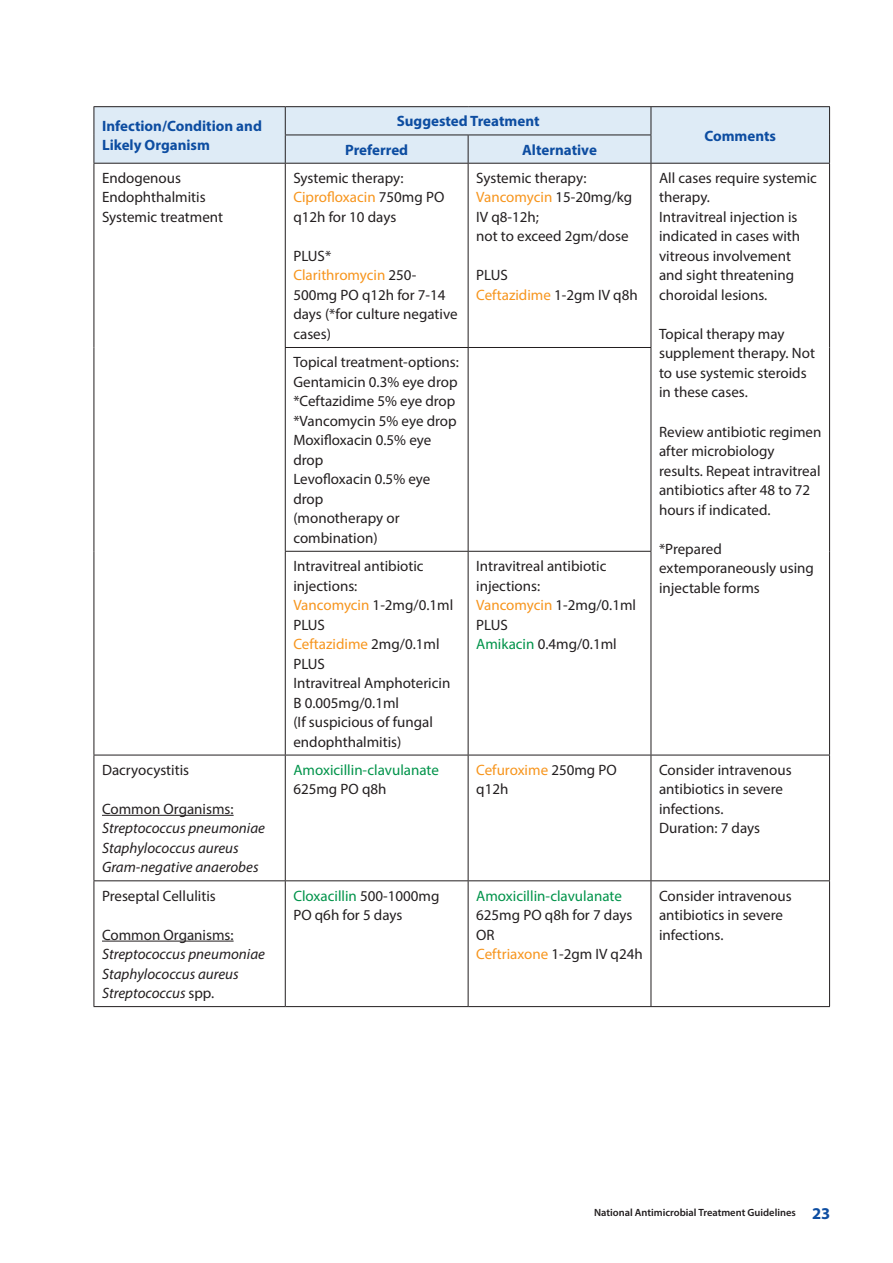
<style>
.page{position:relative;width:893px;height:1263px;background:#fff}
.page>*{position:absolute;margin:0;border:0;box-sizing:border-box;transform-origin:0 0}
.t1{font:15px/19.5px "Myriad Pro";color:#231f20}
.t2{font:italic 15px/19.5px "Myriad Pro";color:#231f20}
.t3{font:700 15px/19.5px "Myriad Pro";color:#0d4da1}
.t4{font:15px "Myriad Pro";color:#00934a}
.t5{font:600 10.5px "Myriad Pro";color:#231f20}
.s1{color:#f7951d}
.s2{color:#00934a}
.s3{font-style:normal}
.s4{font-weight:700;font-size:16.5px;color:#0d4da1}
</style>
<div class="page">
<hr style="left:94px;top:106px;width:191px;height:1px;background:#231f20">
<hr style="left:285px;top:106px;width:183px;height:1px;background:#231f20">
<hr style="left:468px;top:106px;width:183px;height:1px;background:#231f20">
<hr style="left:651px;top:106px;width:179px;height:1px;background:#231f20">
<hr style="left:94px;top:163px;width:191px;height:1px;background:#231f20">
<hr style="left:285px;top:163px;width:183px;height:1px;background:#231f20">
<hr style="left:468px;top:163px;width:183px;height:1px;background:#231f20">
<hr style="left:651px;top:163px;width:179px;height:1px;background:#231f20">
<hr style="left:285px;top:347px;width:183px;height:1px;background:#231f20">
<hr style="left:468px;top:347px;width:183px;height:1px;background:#231f20">
<hr style="left:285px;top:551px;width:183px;height:1px;background:#231f20">
<hr style="left:468px;top:551px;width:183px;height:1px;background:#231f20">
<hr style="left:94px;top:755px;width:191px;height:1px;background:#231f20">
<hr style="left:285px;top:755px;width:183px;height:1px;background:#231f20">
<hr style="left:468px;top:755px;width:183px;height:1px;background:#231f20">
<hr style="left:651px;top:755px;width:179px;height:1px;background:#231f20">
<hr style="left:94px;top:880px;width:191px;height:1px;background:#231f20">
<hr style="left:285px;top:880px;width:183px;height:1px;background:#231f20">
<hr style="left:468px;top:880px;width:183px;height:1px;background:#231f20">
<hr style="left:651px;top:880px;width:179px;height:1px;background:#231f20">
<hr style="left:94px;top:1006px;width:191px;height:1px;background:#231f20">
<hr style="left:285px;top:1006px;width:183px;height:1px;background:#231f20">
<hr style="left:468px;top:1006px;width:183px;height:1px;background:#231f20">
<hr style="left:651px;top:1006px;width:179px;height:1px;background:#231f20">
<hr style="left:94px;top:164px;width:1px;height:183px;background:#231f20">
<hr style="left:94px;top:347px;width:1px;height:204px;background:#231f20">
<hr style="left:94px;top:551px;width:1px;height:204px;background:#231f20">
<hr style="left:94px;top:755px;width:1px;height:125px;background:#231f20">
<hr style="left:94px;top:881px;width:1px;height:125px;background:#231f20">
<div style="left:94px;top:107px;width:736px;height:56px;background:#deebf6"></div>
<hr style="left:285px;top:164px;width:1px;height:183px;background:#231f20">
<hr style="left:468px;top:164px;width:1px;height:183px;background:#231f20">
<hr style="left:651px;top:164px;width:1px;height:183px;background:#231f20">
<hr style="left:829px;top:164px;width:1px;height:183px;background:#231f20">
<hr style="left:285px;top:348px;width:1px;height:203px;background:#231f20">
<hr style="left:468px;top:348px;width:1px;height:203px;background:#231f20">
<hr style="left:651px;top:348px;width:1px;height:203px;background:#231f20">
<hr style="left:829px;top:347px;width:1px;height:204px;background:#231f20">
<hr style="left:285px;top:552px;width:1px;height:203px;background:#231f20">
<hr style="left:468px;top:552px;width:1px;height:203px;background:#231f20">
<hr style="left:651px;top:552px;width:1px;height:203px;background:#231f20">
<hr style="left:829px;top:551px;width:1px;height:204px;background:#231f20">
<hr style="left:285px;top:755px;width:1px;height:125px;background:#231f20">
<hr style="left:468px;top:755px;width:1px;height:125px;background:#231f20">
<hr style="left:651px;top:755px;width:1px;height:125px;background:#231f20">
<hr style="left:829px;top:755px;width:1px;height:125px;background:#231f20">
<hr style="left:285px;top:881px;width:1px;height:125px;background:#231f20">
<hr style="left:468px;top:881px;width:1px;height:125px;background:#231f20">
<hr style="left:651px;top:881px;width:1px;height:125px;background:#231f20">
<hr style="left:829px;top:881px;width:1px;height:125px;background:#231f20">
<hr style="left:102px;top:815px;width:132px;height:1px;background:#231f20">
<hr style="left:102px;top:941px;width:132px;height:1px;background:#231f20">
<p class="t3" style="left:102px;top:116px;width:161px">Infection/Condition and<br>Likely Organism</p>
<p class="t3" style="left:397px;top:111px;width:144px">Suggested Treatment</p>
<p class="t3" style="left:345px;top:139px;width:65px">Preferred</p>
<p class="t3" style="left:522px;top:139px;width:76px">Alternative</p>
<p class="t1" style="left:102px;top:168px;width:123px">Endogenous<br>Endophthalmitis<br>Systemic treatment</p>
<p class="t1" style="left:293px;top:168px;width:152px">Systemic therapy:<br><span class="s1">Ciprofloxacin</span> 750mg PO q12h for 10 days</p>
<p class="t1" style="left:293px;top:246px;width:166px">PLUS*<br><span class="s1">Clarithromycin</span> 250-<br>500mg PO q12h for 7-14 days (*for culture negative cases)</p>
<p class="t1" style="left:476px;top:168px;width:158px">Systemic therapy:<br><span class="s1">Vancomycin</span> 15-20mg/kg<br>IV q8-12h;<br>not to exceed 2gm/dose</p>
<p class="t1" style="left:476px;top:265px;width:163px">PLUS<br><span class="s1">Ceftazidime</span> 1-2gm IV q8h</p>
<p class="t1" style="left:293px;top:352px;width:167px">Topical treatment-options:<br>Gentamicin 0.3% eye drop *Ceftazidime 5% eye drop *Vancomycin 5% eye drop<br>Moxifloxacin 0.5% eye drop<br>Levofloxacin 0.5% eye drop<br>(monotherapy or combination)</p>
<p class="t1" style="left:293px;top:556px;width:161px">Intravitreal antibiotic injections:<br><span class="s1">Vancomycin</span> 1-2mg/0.1ml<br>PLUS<br><span class="s1">Ceftazidime</span> 2mg/0.1ml<br>PLUS<br>Intravitreal Amphotericin<br>B 0.005mg/0.1ml<br>(If suspicious of fungal endophthalmitis)</p>
<p class="t1" style="left:476px;top:556px;width:161px">Intravitreal antibiotic injections:<br><span class="s1">Vancomycin</span> 1-2mg/0.1ml<br>PLUS<br><span class="s2">Amikacin</span> 0.4mg/0.1ml</p>
<p class="t3" style="left:704px;top:125px;width:73px">Comments</p>
<p class="t1" style="left:659px;top:168px;width:159px">All cases require systemic therapy.<br>Intravitreal injection is indicated in cases with vitreous involvement and sight threatening choroidal lesions.</p>
<p class="t1" style="left:659px;top:324px;width:157px">Topical therapy may supplement therapy. Not to use systemic steroids in these cases.</p>
<p class="t1" style="left:659px;top:421px;width:164px">Review antibiotic regimen after microbiology results. Repeat intravitreal antibiotics after 48 to 72 hours if indicated.</p>
<p class="t1" style="left:659px;top:538px;width:156px">*Prepared extemporaneously using injectable forms</p>
<p class="t1" style="left:102px;top:760px;width:89px">Dacryocystitis</p>
<p class="t1" style="left:102px;top:799px;width:133px">Common Organisms:</p>
<p class="t2" style="left:102px;top:818px;width:164px">Streptococcus pneumoniae<br>Staphylococcus aureus<br>Gram-negative anaerobes</p>
<p class="t1" style="left:102px;top:885px;width:115px">Preseptal Cellulitis</p>
<p class="t1" style="left:102px;top:924px;width:133px">Common Organisms:</p>
<p class="t2" style="left:102px;top:944px;width:164px">Streptococcus pneumoniae<br>Staphylococcus aureus<br>Streptococcus <span class="s3">spp.</span></p>
<p class="t4" style="left:293px;top:760px;width:147px">Amoxicillin-clavulanate</p>
<p class="t1" style="left:293px;top:779px;width:95px">625mg PO q8h</p>
<p class="t1" style="left:476px;top:760px;width:142px"><span class="s1">Cefuroxime</span> 250mg PO q12h</p>
<p class="t1" style="left:659px;top:760px;width:134px">Consider intravenous antibiotics in severe infections.<br>Duration: 7 days</p>
<p class="t1" style="left:293px;top:885px;width:148px"><span class="s2">Cloxacillin</span> 500-1000mg<br>PO q6h for 5 days</p>
<p class="t4" style="left:476px;top:886px;width:147px">Amoxicillin-clavulanate</p>
<p class="t1" style="left:476px;top:905px;width:168px">625mg PO q8h for 7 days<br>OR<br><span class="s1">Ceftriaxone</span> 1-2gm IV q24h</p>
<p class="t1" style="left:659px;top:885px;width:134px">Consider intravenous antibiotics in severe infections.</p>
<p class="t5" style="left:594px;top:1205px;width:238px">National Antimicrobial Treatment Guidelines <span class="s4">23</span></p>
</div>
